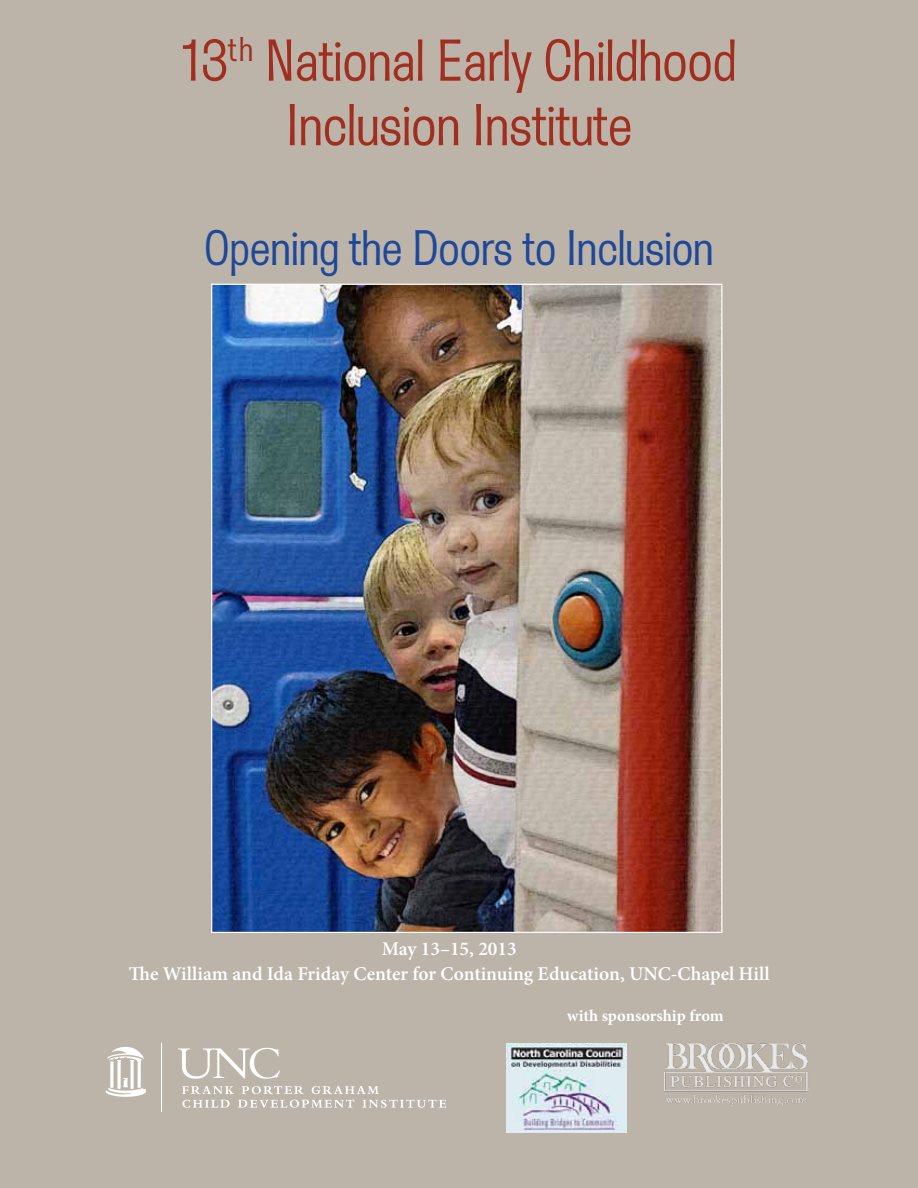
<style>
.page{position:relative;width:918px;height:1188px;background:#bcb4a9}
.page>*{position:absolute;margin:0;border:0;box-sizing:border-box;transform-origin:0 0}
.t1{font:58.05px/64.5px "Cg Westerveldt Lt";color:#a02f1f;text-align:center}
.t2{font:49.05px "Cg Westerveldt Lt";color:#1f4898}
.t3{font:600 19.5px/25.5px "Minion Pro";color:#fff;text-align:center}
.t4{font:700 16.5px "Minion Pro";letter-spacing:.01em;color:#fff}
</style>
<div class="page">
<hr style="left:161px;top:1043px;width:1px;height:69px;background:#fff">
<svg style="left:106px;top:1047px;width:40px;height:50px"></svg>
<svg style="left:178px;top:1048px;width:102px;height:31px"></svg>
<svg style="left:182px;top:1086px;width:52px;height:8px"></svg>
<svg style="left:242px;top:1086px;width:62px;height:8px"></svg>
<svg style="left:312px;top:1086px;width:67px;height:8px"></svg>
<svg style="left:182px;top:1100px;width:48px;height:8px"></svg>
<svg style="left:238px;top:1100px;width:116px;height:8px"></svg>
<svg style="left:363px;top:1100px;width:83px;height:8px"></svg>
<img style="left:664px;top:1043px;width:146px;height:63px">
<img style="left:213px;top:286px;width:507px;height:645px">
<img style="left:507px;top:1043px;width:119px;height:90px">
<h1 class="t1" style="left:182px;top:30px;width:556px">13<sup>th</sup> National Early Childhood<br>Inclusion Institute</h1>
<h2 class="t2" style="left:204px;top:221px;width:511px">Opening the Doors to Inclusion</h2>
<p class="t3" style="left:129px;top:936px;width:643px">May 13–15, 2013<br>The William and Ida Friday Center for Continuing Education, UNC-Chapel Hill</p>
<p class="t4" style="left:567px;top:1004px;width:158px">with sponsorship from</p>
</div>
